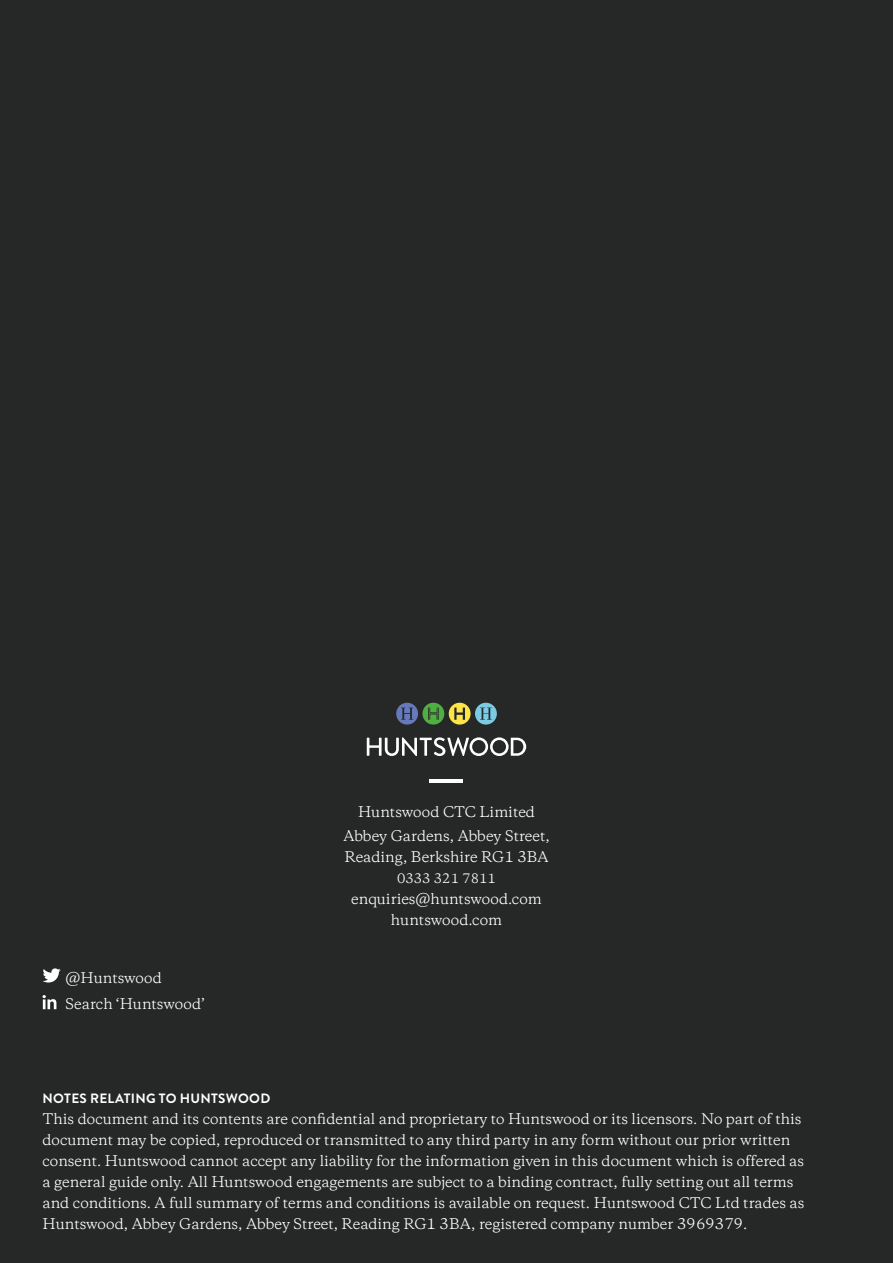
<style>
.page{position:relative;width:893px;height:1263px;background:#262727}
.page>*{position:absolute;margin:0;border:0;box-sizing:border-box;transform-origin:0 0}
.t1{font:13.5px/21px "Copernicus";color:#fff}
.t2{font:700 13.5px "Brandon Grotesque";letter-spacing:.02em;color:#fff}
.t3{font:12px "Copernicus";color:#fff}
</style>
<div class="page">
<svg style="left:367px;top:737px;width:159px;height:19px"></svg>
<svg style="left:396px;top:703px;width:101px;height:22px"></svg>
<hr style="left:430px;top:779px;width:33px;height:4px;background:#fff">
<svg style="left:43px;top:968px;width:18px;height:14px"></svg>
<svg style="left:43px;top:995px;width:13px;height:14px"></svg>
<p class="t1" style="left:65px;top:964px;width:141px;line-height:26.7px">@Huntswood<br>Search ‘Huntswood’</p>
<p class="t1" style="left:343px;top:800px;width:208px;line-height:24px;text-align:center">Huntswood CTC Limited<br>Abbey Gardens, Abbey Street,</p>
<p class="t1" style="left:344px;top:846px;width:206px">Reading, Berkshire RG1 3BA</p>
<p class="t3" style="left:397px;top:870px;width:100px">0333 321 7811</p>
<p class="t1" style="left:351px;top:888px;width:192px;text-align:center">enquiries@huntswood.com huntswood.com</p>
<p class="t2" style="left:43px;top:1089px;width:229px">NOTES RELATING TO HUNTSWOOD</p>
<p class="t1" style="left:43px;top:1108px;width:763px">This document and its contents are confidential and proprietary to Huntswood or its licensors. No part of this document may be copied, reproduced or transmitted to any third party in any form without our prior written consent. Huntswood cannot accept any liability for the information given in this document which is offered as a general guide only. All Huntswood engagements are subject to a binding contract, fully setting out all terms and conditions. A full summary of terms and conditions is available on request. Huntswood CTC Ltd trades as Huntswood, Abbey Gardens, Abbey Street, Reading RG1 3BA, registered company number 3969379.</p>
</div>
